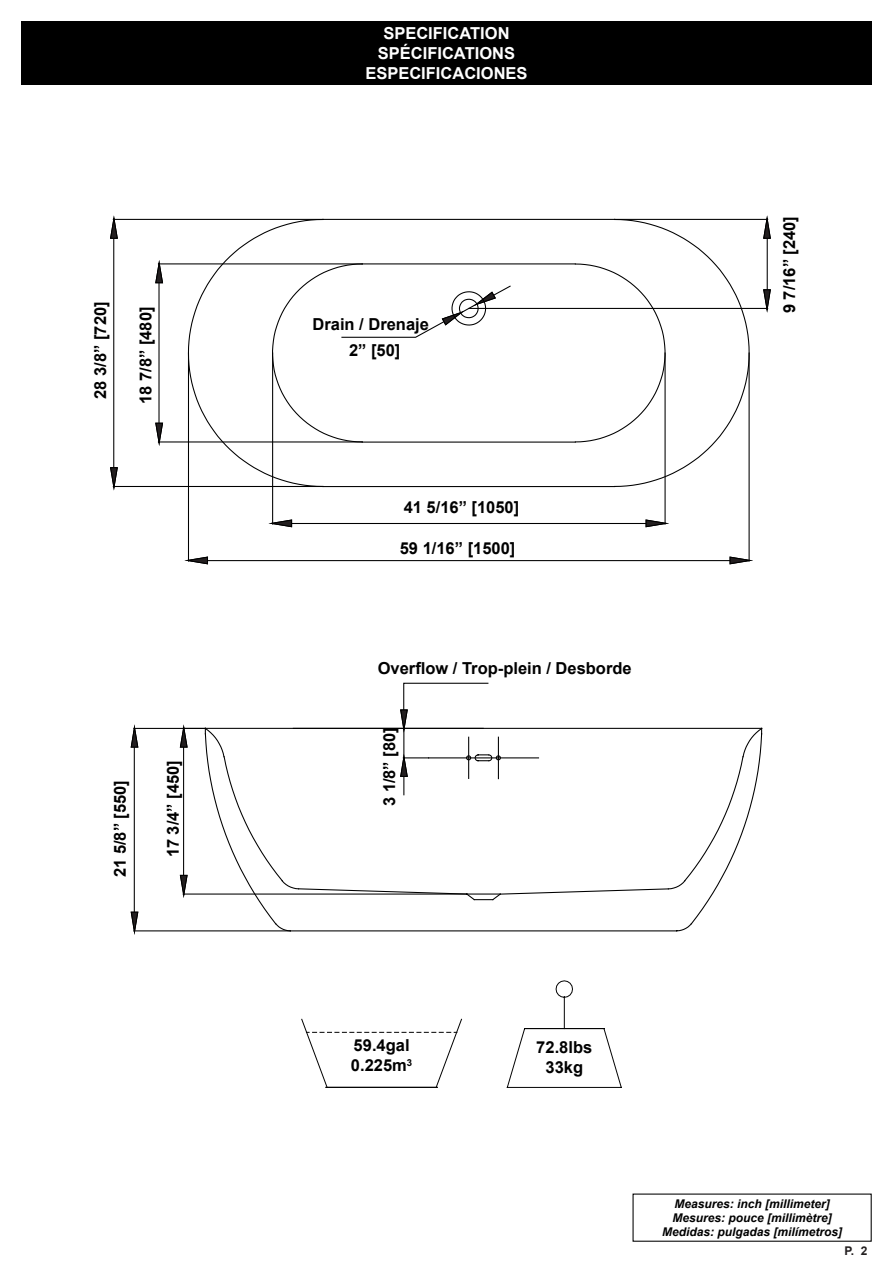
<style>
.page{position:relative;width:893px;height:1263px;background:#fff}
.page>*{position:absolute;margin:0;border:0;box-sizing:border-box;transform-origin:0 0}
.t1{font:700 16.5px "Arial";color:#000}
.t2{font:700 16.5px "Arial";color:#fff}
.t3{font:italic 700 12px "Arial";color:#000}
.t4{font:700 12px "Arial";color:#231f20}
</style>
<div class="page">
<div style="left:21px;top:21px;width:851px;height:64px;background:#000"></div>
<svg style="left:507px;top:980px;width:115px;height:108px"></svg>
<svg style="left:301px;top:1018px;width:161px;height:70px"></svg>
<hr style="left:134px;top:728px;width:71px;height:1px;background:#000">
<hr style="left:134px;top:930px;width:156px;height:1px;background:#000">
<hr style="left:134px;top:747px;width:1px;height:165px;background:#000">
<svg style="left:130px;top:724px;width:9px;height:24px"></svg>
<svg style="left:130px;top:911px;width:9px;height:24px"></svg>
<svg style="left:281px;top:727px;width:463px;height:205px"></svg>
<svg style="left:179px;top:682px;width:310px;height:249px"></svg>
<svg style="left:204px;top:727px;width:482px;height:198px"></svg>
<hr style="left:428px;top:757px;width:110px;height:1px;background:#000">
<hr style="left:498px;top:737px;width:1px;height:42px;background:#000">
<hr style="left:113px;top:219px;width:210px;height:1px;background:#000">
<hr style="left:113px;top:486px;width:210px;height:1px;background:#000">
<hr style="left:113px;top:238px;width:1px;height:230px;background:#000">
<svg style="left:110px;top:215px;width:9px;height:24px"></svg>
<svg style="left:110px;top:466px;width:9px;height:25px"></svg>
<hr style="left:158px;top:263px;width:204px;height:1px;background:#000">
<hr style="left:158px;top:441px;width:204px;height:1px;background:#000">
<hr style="left:158px;top:282px;width:2px;height:141px;background:#000">
<svg style="left:155px;top:260px;width:9px;height:24px"></svg>
<svg style="left:155px;top:422px;width:9px;height:24px"></svg>
<hr style="left:188px;top:353px;width:1px;height:208px;background:#000">
<hr style="left:749px;top:353px;width:1px;height:208px;background:#000">
<hr style="left:207px;top:560px;width:523px;height:1px;background:#000">
<svg style="left:184px;top:556px;width:25px;height:9px"></svg>
<svg style="left:729px;top:556px;width:24px;height:9px"></svg>
<hr style="left:272px;top:353px;width:1px;height:171px;background:#000">
<hr style="left:664px;top:353px;width:2px;height:171px;background:#000">
<hr style="left:291px;top:523px;width:355px;height:1px;background:#000">
<svg style="left:268px;top:519px;width:25px;height:9px"></svg>
<svg style="left:645px;top:519px;width:24px;height:9px"></svg>
<hr style="left:614px;top:219px;width:154px;height:1px;background:#000">
<hr style="left:469px;top:308px;width:299px;height:1px;background:#000">
<hr style="left:767px;top:238px;width:1px;height:52px;background:#000">
<svg style="left:762px;top:215px;width:9px;height:24px"></svg>
<svg style="left:188px;top:218px;width:561px;height:268px"></svg>
<svg style="left:762px;top:289px;width:9px;height:24px"></svg>
<p class="t1" style="left:89px;top:399px;width:99px;rotate:-90deg">28 3/8” [720]</p>
<p class="t1" style="left:134px;top:404px;width:99px;rotate:-90deg">18 7/8” [480]</p>
<p class="t1" style="left:109px;top:877px;width:99px;rotate:-90deg">21 5/8” [550]</p>
<p class="t1" style="left:161px;top:857px;width:99px;rotate:-90deg">17 3/4” [450]</p>
<p class="t2" style="left:383px;top:22px;width:128px">SPECIFICATION</p>
<p class="t2" style="left:378px;top:42px;width:139px">SPÉCIFICATIONS</p>
<p class="t2" style="left:365px;top:62px;width:164px">ESPECIFICACIONES</p>
<p class="t1" style="left:312px;top:313px;width:118px">Drain / Drenaje</p>
<p class="t1" style="left:349px;top:339px;width:53px">2” [50]</p>
<p class="t1" style="left:404px;top:495px;width:117px">41 5/16” [1050]</p>
<p class="t1" style="left:400px;top:537px;width:117px">59 1/16” [1500]</p>
<p class="t1" style="left:378px;top:657px;width:255px">Overflow / Trop-plein / Desborde</p>
<p class="t1" style="left:378px;top:806px;width:80px;rotate:-90deg">3 1/8” [80]</p>
<p class="t1" style="left:778px;top:313px;width:99px;rotate:-90deg">9 7/16” [240]</p>
<p class="t1" style="left:354px;top:1034px;width:57px">59.4gal</p>
<p class="t1" style="left:351px;top:1053px;width:63px">0.225m<sup>3</sup></p>
<p class="t1" style="left:536px;top:1036px;width:57px">72.8lbs</p>
<p class="t1" style="left:545px;top:1056px;width:39px">33kg</p>
<p class="t3" style="left:674px;top:1195px;width:157px">Measures: inch [millimeter]</p>
<p class="t3" style="left:672px;top:1210px;width:161px">Mesures: pouce [millimètre]</p>
<p class="t3" style="left:662px;top:1224px;width:182px">Medidas: pulgadas [milímetros]</p>
<p class="t4" style="left:844px;top:1242px;width:25px">P. 2</p>
</div>
